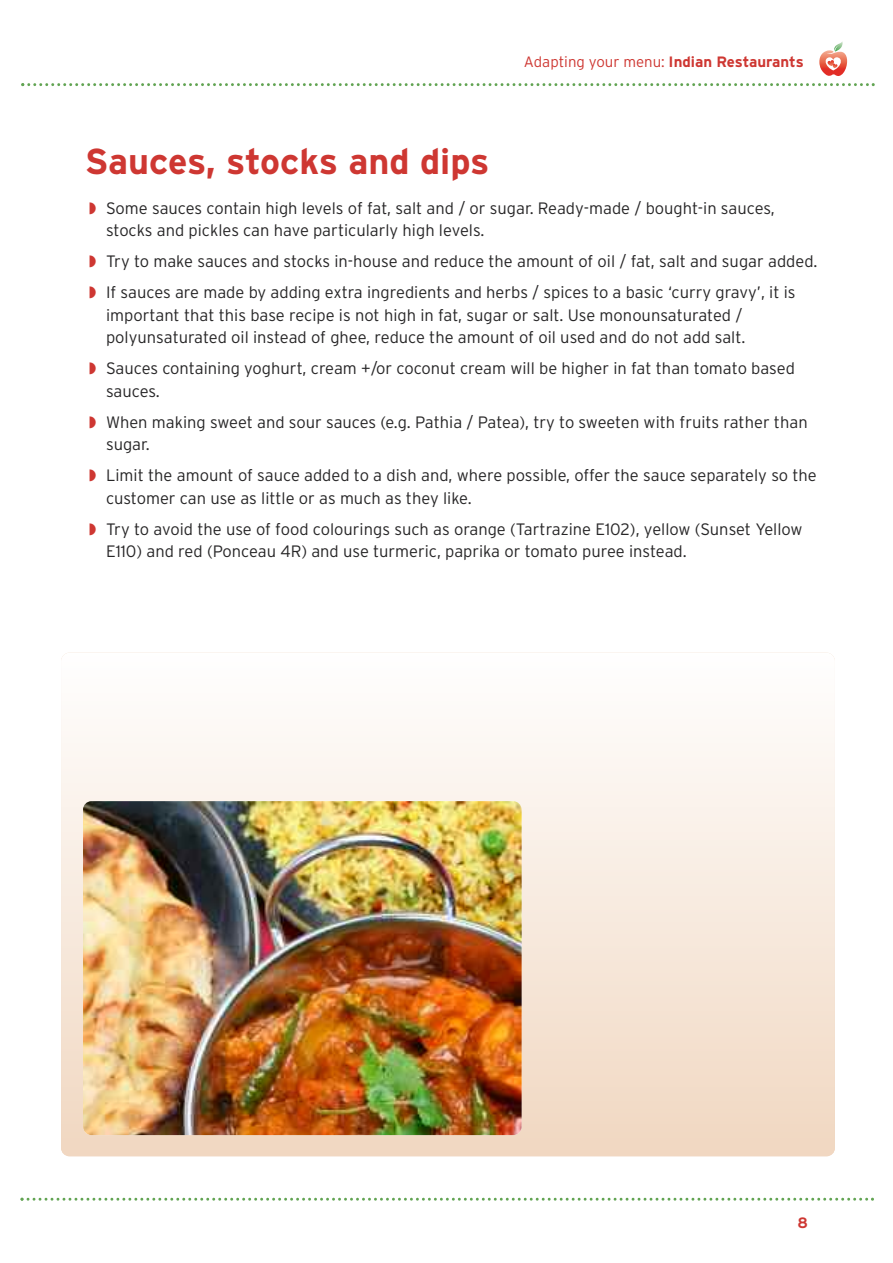
<style>
.page{position:relative;width:893px;height:1263px;background:#fff}
.page>*{position:absolute;margin:0;border:0;box-sizing:border-box;transform-origin:0 0}
.t1{font:700 36px "Interstate";color:#ce3732}
.t2{font:300 16.5px/22.5px "Interstate";color:#272627}
.t3{font:300 15px "Interstate";color:#ce3732}
.t4{font:700 15px "Interstate";color:#ce3732}
.s1{font-weight:700}
.s2{color:#ce3732}
</style>
<div class="page">
<svg style="left:21px;top:1198px;width:853px;height:3px"></svg>
<svg style="left:819px;top:41px;width:28px;height:35px"></svg>
<svg style="left:21px;top:83px;width:854px;height:3px"></svg>
<div style="left:61px;top:653px;width:774px;height:503px;background:linear-gradient(to bottom,#fffffe,#f0d7c1);border-radius:9px"></div>
<img style="left:83px;top:801px;width:439px;height:334px;border-radius:9px">
<p class="t3" style="left:524px;top:53px;width:281px">Adapting your menu: <span class="s1">Indian Restaurants</span></p>
<h1 class="t1" style="left:85px;top:141px;width:406px">Sauces, stocks and dips</h1>
<p class="t2" style="left:106px;top:197px;width:670px;text-indent:-17px"><span class="s2">◗</span> Some sauces contain high levels of fat, salt and / or sugar. Ready-made / bought-in sauces, stocks and pickles can have particularly high levels.</p>
<p class="t2" style="left:89px;top:246px;width:730px;line-height:31px"><span class="s2">◗</span> Try to make sauces and stocks in-house and reduce the amount of oil / fat, salt and sugar added. <span class="s2">◗</span> If sauces are made by adding extra ingredients and herbs / spices to a basic ‘curry gravy’, it is</p>
<p class="t2" style="left:106px;top:304px;width:641px">important that this base recipe is not high in fat, sugar or salt. Use monounsaturated / polyunsaturated oil instead of ghee, reduce the amount of oil used and do not add salt.</p>
<p class="t2" style="left:106px;top:357px;width:690px;text-indent:-17px"><span class="s2">◗</span> Sauces containing yoghurt, cream +/or coconut cream will be higher in fat than tomato based sauces.</p>
<p class="t2" style="left:106px;top:411px;width:703px;text-indent:-17px"><span class="s2">◗</span> When making sweet and sour sauces (e.g. Pathia / Patea), try to sweeten with fruits rather than sugar.</p>
<p class="t2" style="left:106px;top:464px;width:712px;text-indent:-17px"><span class="s2">◗</span> Limit the amount of sauce added to a dish and, where possible, offer the sauce separately so the customer can use as little or as much as they like.</p>
<p class="t2" style="left:106px;top:518px;width:698px;text-indent:-17px"><span class="s2">◗</span> Try to avoid the use of food colourings such as orange (Tartrazine E102), yellow (Sunset Yellow<br>E110) and red (Ponceau 4R) and use turmeric, paprika or tomato puree instead.</p>
<p class="t4" style="left:797px;top:1214px;width:12px">8</p>
</div>
